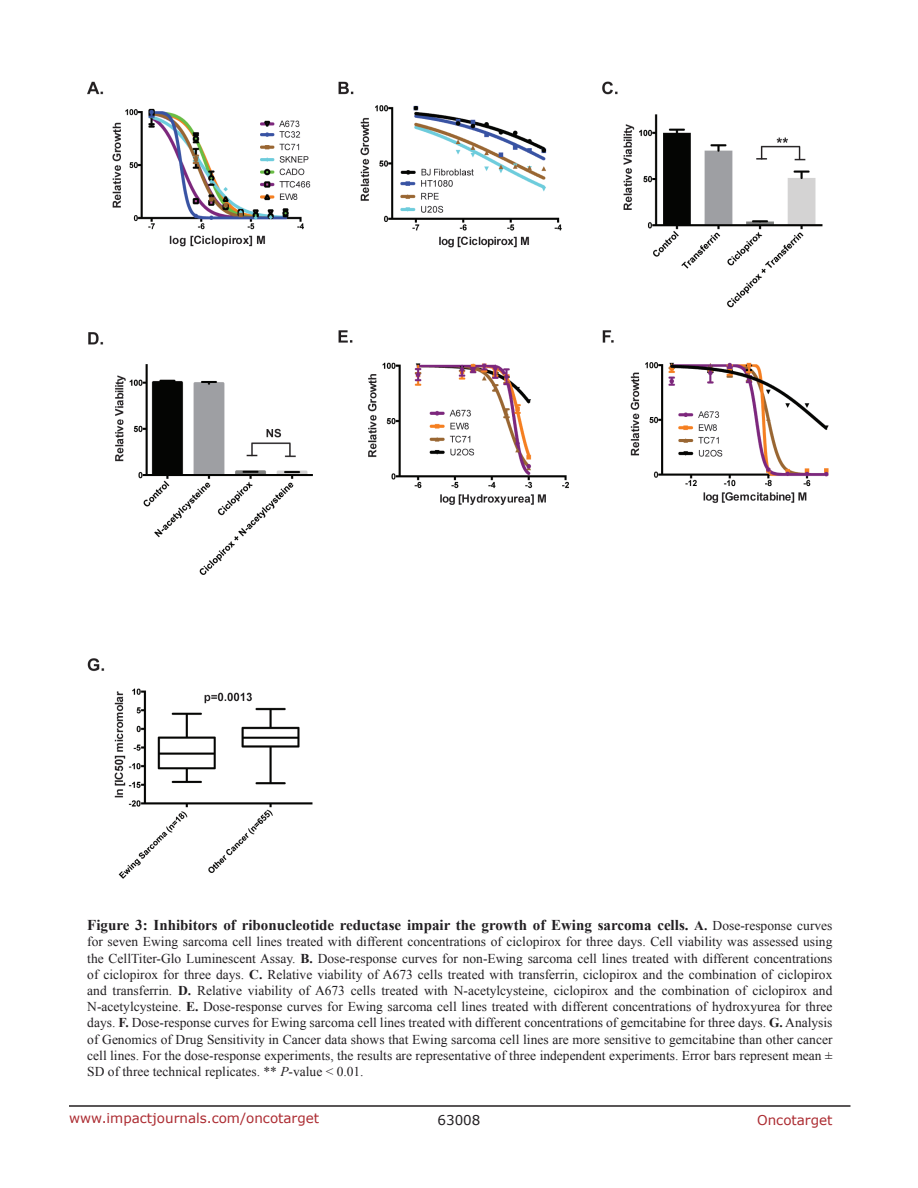
<style>
.page{position:relative;width:918px;height:1188px;background:#fff}
.page>*{position:absolute;margin:0;border:0;box-sizing:border-box;transform-origin:0 0}
.FigureText{font:700 15px "Times New Roman";color:#221f22}
.FigureText-2{font:13.5px/16.2px "Times New Roman";color:#221f22;text-align:justify}
.t1{font:13.5px "Verdana";color:#ac2b31}
.t2{font:13.5px "Verdana";color:#221f22}
.s1{font-size:13.5px}
.s2{font-weight:400;font-size:13.5px}
.s3{font-weight:700}
.s4{font-style:italic}
</style>
<div class="page">
<hr style="left:69px;top:1105px;width:781px;height:2px;background:#231f20">
<img style="left:87px;top:81px;width:742px;height:798px">
<p class="FigureText" style="left:87px;top:915px;width:747px">Figure 3: Inhibitors of ribonucleotide reductase impair the growth of Ewing sarcoma cells. <span class="s1">A.</span> <span class="s2">Dose-response curves</span></p>
<p class="FigureText-2" style="left:87px;top:934px;width:747px">for seven Ewing sarcoma cell lines treated with different concentrations of ciclopirox for three days. Cell viability was assessed using the CellTiter-Glo Luminescent Assay. <span class="s3">B.</span> Dose-response curves for non-Ewing sarcoma cell lines treated with different concentrations of ciclopirox for three days. <span class="s3">C.</span> Relative viability of A673 cells treated with transferrin, ciclopirox and the combination of ciclopirox and transferrin. <span class="s3">D.</span> Relative viability of A673 cells treated with N-acetylcysteine, ciclopirox and the combination of ciclopirox and N-acetylcysteine. <span class="s3">E.</span> Dose-response curves for Ewing sarcoma cell lines treated with different concentrations of hydroxyurea for three days. <span class="s3">F.</span> Dose-response curves for Ewing sarcoma cell lines treated with different concentrations of gemcitabine for three days. <span class="s3">G.</span> Analysis of Genomics of Drug Sensitivity in Cancer data shows that Ewing sarcoma cell lines are more sensitive to gemcitabine than other cancer cell lines. For the dose-response experiments, the results are representative of three independent experiments. Error bars represent mean ± SD of three technical replicates. ** <span class="s4">P</span>-value &lt; 0.01.</p>
<p class="t1" style="left:69px;top:1109px;width:252px">www.impactjournals.com/oncotarget</p>
<p class="t2" style="left:438px;top:1111px;width:44px">63008</p>
<p class="t1" style="left:757px;top:1111px;width:77px">Oncotarget</p>
</div>
